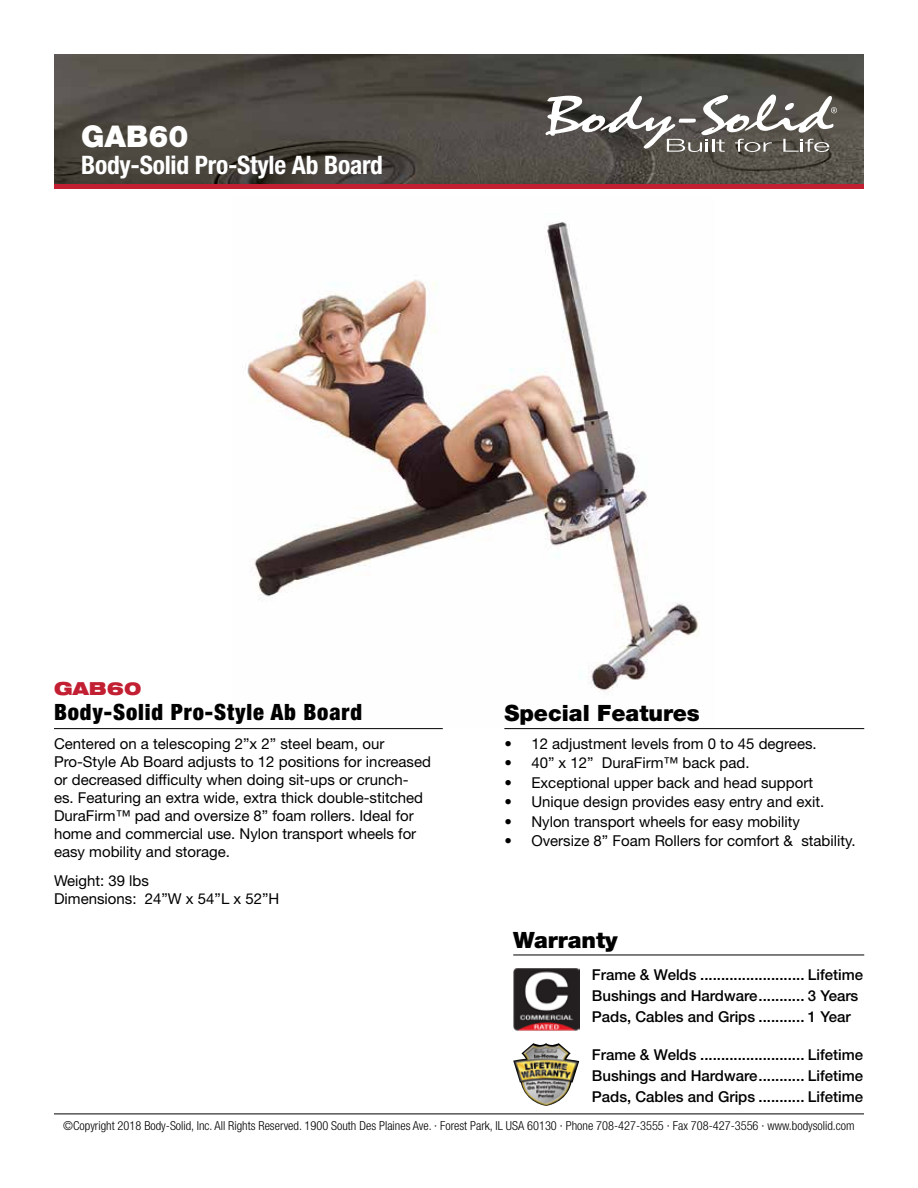
<style>
.page{position:relative;width:918px;height:1188px;background:#fff}
.page>*{position:absolute;margin:0;border:0;box-sizing:border-box;transform-origin:0 0}
.t1{font:900 30px "Helvetica Neue LT Std";color:#fff}
.t2{font:700 condensed 25.5px "Helvetica Neue LT Std";letter-spacing:-.01em;color:#fff}
.t3{font:900 condensed 22.5px "Helvetica Neue LT Std";letter-spacing:.04em;color:#000}
.t4{font:900 22.5px "Helvetica Neue LT Std";color:#000}
.t5{font:900 expanded 18px "Helvetica Neue LT Std";color:#c22032}
.t6{font:15px/18px "Helvetica Neue LT Std";color:#000}
.t7{font:500 15px/21px "Helvetica Neue LT Std";color:#000}
.t8{font:300 condensed 12.3px "Helvetica Neue LT Std";color:#000}
</style>
<div class="page">
<div style="left:54px;top:182px;width:810px;height:7px;background:#c22032"></div>
<img style="left:54px;top:54px;width:810px;height:130px">
<hr style="left:54px;top:1114px;width:810px;height:1px;background:#000">
<svg style="left:545px;top:95px;width:292px;height:57px"></svg>
<img style="left:247px;top:222px;width:453px;height:470px">
<hr style="left:513px;top:955px;width:351px;height:1px;background:#000">
<img style="left:513px;top:1043px;width:66px;height:63px">
<hr style="left:54px;top:728px;width:389px;height:1px;background:#000">
<hr style="left:504px;top:728px;width:360px;height:1px;background:#000">
<img style="left:513px;top:968px;width:67px;height:63px">
<h1 class="t1" style="left:81px;top:118px;width:109px">GAB60</h1>
<h2 class="t2" style="left:81px;top:150px;width:303px">Body-Solid Pro-Style Ab Board</h2>
<p class="t5" style="left:54px;top:676px;width:89px">GAB60</p>
<h3 class="t3" style="left:54px;top:698px;width:310px">Body-Solid Pro-Style Ab Board</h3>
<h3 class="t4" style="left:504px;top:699px;width:197px">Special Features</h3>
<p class="t6" style="left:54px;top:734px;width:379px">Centered on a telescoping 2”x 2” steel beam, our Pro-Style Ab Board adjusts to 12 positions for increased or decreased difficulty when doing sit-ups or crunch&shy;es. Featuring an extra wide, extra thick double-stitched DuraFirm™ pad and oversize 8” foam rollers. Ideal for home and commercial use. Nylon transport wheels for easy mobility and storage.</p>
<p class="t6" style="left:504px;top:734px;width:314px">• 12 adjustment levels from 0 to 45 degrees.</p>
<p class="t6" style="left:504px;top:754px;width:247px">• 40” x 12” DuraFirm™ back pad.</p>
<p class="t6" style="left:504px;top:773px;width:310px">• Exceptional upper back and head support</p>
<p class="t6" style="left:504px;top:793px;width:322px">• Unique design provides easy entry and exit.</p>
<p class="t6" style="left:504px;top:812px;width:297px">• Nylon transport wheels for easy mobility</p>
<p class="t6" style="left:504px;top:832px;width:353px">• Oversize 8” Foam Rollers for comfort &amp; stability.</p>
<p class="t6" style="left:54px;top:871px;width:227px">Weight: 39 lbs<br>Dimensions: 24”W x 54”L x 52”H</p>
<h3 class="t4" style="left:513px;top:926px;width:106px">Warranty</h3>
<p class="t7" style="left:592px;top:964px;width:273px">Frame &amp; Welds ......................... Lifetime<br>Bushings and Hardware........... 3 Years<br>Pads, Cables and Grips ........... 1 Year</p>
<p class="t7" style="left:592px;top:1044px;width:273px;text-align:justify">Frame &amp; Welds ......................... Lifetime Bushings and Hardware........... Lifetime Pads, Cables and Grips ........... Lifetime</p>
<p class="t8" style="left:63px;top:1118px;width:793px">©Copyright 2018 Body-Solid, Inc. All Rights Reserved. 1900 South Des Plaines Ave. · Forest Park, IL USA 60130 · Phone 708-427-3555 · Fax 708-427-3556 · www.bodysolid.com</p>
</div>
